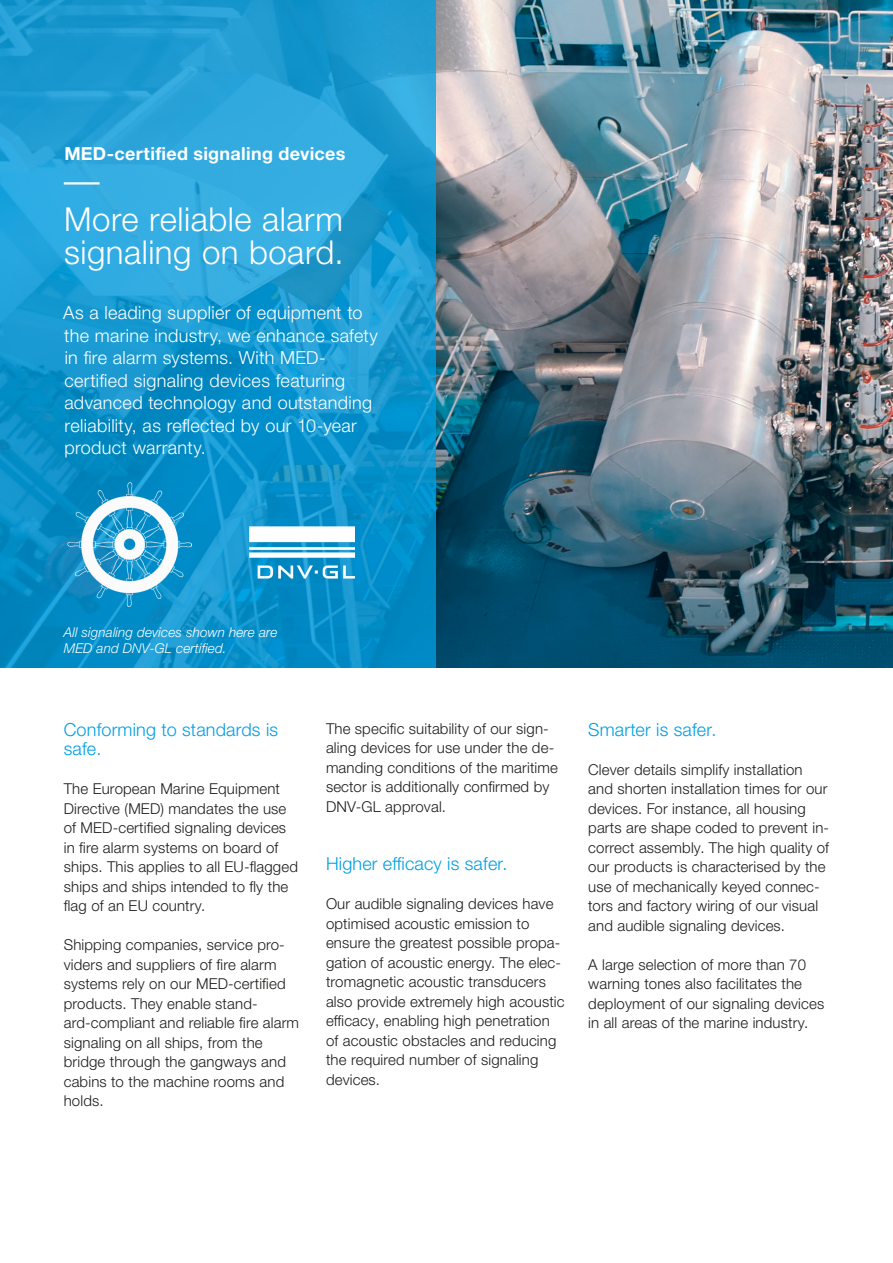
<style>
.page{position:relative;width:893px;height:1263px;background:#fff}
.page>*{position:absolute;margin:0;border:0;box-sizing:border-box;transform-origin:0 0}
.t1{font:300 33px/33px "Helvetica Neue LTW1 G";letter-spacing:.015em;color:#fff}
.t2{font:300 18px/22.5px "Helvetica Neue LTW1 G";letter-spacing:.02em;color:#fff}
.t3{font:300 18px/19.5px "Helvetica Neue LTW1 G";letter-spacing:.01em;color:#009fe3}
.t4{font:700 18px "Helvetica Neue LTW1 G";letter-spacing:.015em;color:#fff}
.t5{font:300 15px/19.5px "Helvetica Neue LTW1 G";letter-spacing:.01em;color:#1d1d1b}
.t6{font:italic 300 13.5px/16.2px "Helvetica Neue LTW1 G";letter-spacing:.01em;color:#fff}
</style>
<div class="page">
<img style="left:436px;top:0;width:457px;height:668px">
<svg style="left:0;top:0;width:436px;height:668px;background:#1899d1"></svg>
<img style="left:68px;top:483px;width:123px;height:124px">
<img style="left:250px;top:526px;width:105px;height:53px">
<hr style="left:64px;top:182px;width:36px;height:3px;background:#fff">
<p class="t4" style="left:64px;top:142px;width:283px">MED-certified signaling devices</p>
<h1 class="t1" style="left:64px;top:203px;width:281px">More reliable alarm signaling on board.</h1>
<p class="t2" style="left:63px;top:302px;width:316px">As a leading supplier of equipment to the marine industry, we enhance safety in fire alarm systems. With MED&shy;certified signaling devices featuring advanced technology and outstanding reliability, as reflected by our 10-year product warranty.</p>
<p class="t6" style="left:64px;top:624px;width:215px">All signaling devices shown here are<br>MED and DNV-GL certified.</p>
<p class="t3" style="left:64px;top:719px;width:216px">Conforming to standards is safe.</p>
<p class="t5" style="left:64px;top:779px;width:236px">The European Marine Equipment<br>Directive (MED) mandates the use of MED-certified signaling devices in fire alarm systems on board of ships. This applies to all EU-flagged ships and ships intended to fly the flag of an EU country.</p>
<p class="t5" style="left:64px;top:935px;width:237px">Shipping companies, service pro&shy;viders and suppliers of fire alarm systems rely on our MED-certified products. They enable stand&shy;ard-compliant and reliable fire alarm signaling on all ships, from the bridge through the gangways and cabins to the machine rooms and holds.</p>
<p class="t5" style="left:326px;top:718px;width:233px">The specific suitability of our sign&shy;aling devices for use under the de&shy;manding conditions of the maritime sector is additionally confirmed by<br>DNV-GL approval.</p>
<p class="t3" style="left:326px;top:854px;width:183px">Higher efficacy is safer.</p>
<p class="t5" style="left:326px;top:894px;width:240px">Our audible signaling devices have optimised acoustic emission to ensure the greatest possible propa&shy;gation of acoustic energy. The elec&shy;tromagnetic acoustic transducers also provide extremely high acoustic efficacy, enabling high penetration of acoustic obstacles and reducing the required number of signaling devices.</p>
<p class="t3" style="left:588px;top:719px;width:130px">Smarter is safer.</p>
<p class="t5" style="left:588px;top:760px;width:242px">Clever details simplify installation and shorten installation times for our devices. For instance, all housing parts are shape coded to prevent in&shy;correct assembly. The high quality of our products is characterised by the use of mechanically keyed connec&shy;tors and factory wiring of our visual and audible signaling devices.</p>
<p class="t5" style="left:588px;top:955px;width:237px">A large selection of more than 70 warning tones also facilitates the deployment of our signaling devices in all areas of the marine industry.</p>
</div>
